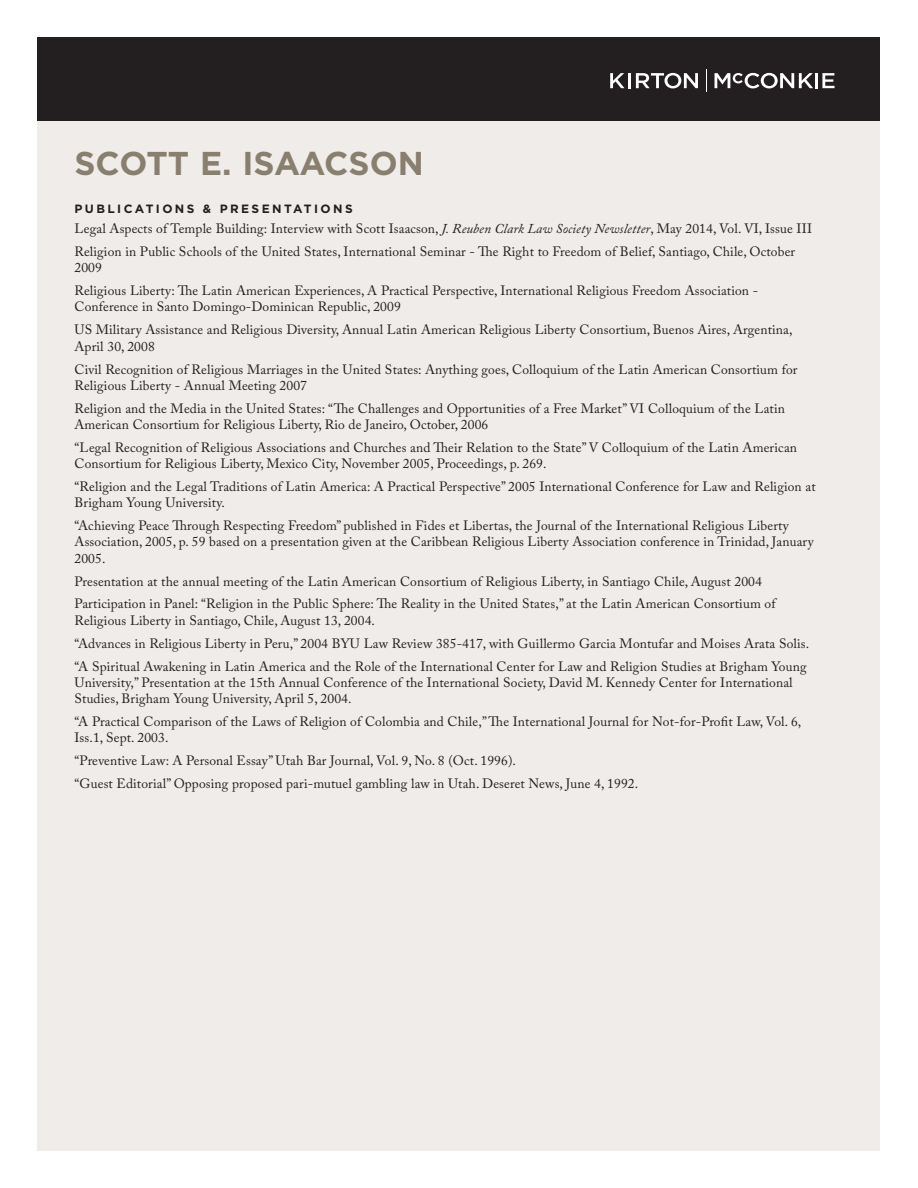
<style>
.page{position:relative;width:918px;height:1188px;background:#fff}
.page>*{position:absolute;margin:0;border:0;box-sizing:border-box;transform-origin:0 0}
.t1{font:700 33px "Gotham";color:#887f6f}
.general_copy{font:13.5px/16.2px "Adobe Caslon Pro";letter-spacing:.01em;color:#231f20}
.t2{font:700 12px "Gotham";letter-spacing:.2em;color:#231f20}
.s1{font-style:italic}
</style>
<div class="page">
<div style="left:38px;top:110px;width:842px;height:1040px;background:#efece9"></div>
<div style="left:38px;top:38px;width:842px;height:83px;background:#231f20"></div>
<svg style="left:610px;top:73px;width:15px;height:15px"></svg>
<svg style="left:636px;top:73px;width:62px;height:15px"></svg>
<hr style="left:815px;top:73px;width:3px;height:15px;background:#fff">
<svg style="left:822px;top:73px;width:13px;height:15px"></svg>
<hr style="left:628px;top:73px;width:3px;height:15px;background:#fff">
<svg style="left:715px;top:73px;width:98px;height:15px"></svg>
<svg style="left:706px;top:69px;width:1px;height:23px"></svg>
<p class="t1" style="left:75px;top:142px;width:351px">SCOTT E. ISAACSON</p>
<p class="t2" style="left:75px;top:200px;width:280px">PUBLICATIONS &amp; PRESENTATIONS</p>
<p class="general_copy" style="left:75px;top:220px;width:739px">Legal Aspects of Temple Building: Interview with Scott Isaacson, <span class="s1">J. Reuben Clark Law Society Newsletter</span>, May 2014, Vol. VI, Issue III</p>
<p class="general_copy" style="left:75px;top:243px;width:722px">Religion in Public Schools of the United States, International Seminar - The Right to Freedom of Belief, Santiago, Chile, October<br>2009</p>
<p class="general_copy" style="left:75px;top:283px;width:685px">Religious Liberty: The Latin American Experiences, A Practical Perspective, International Religious Freedom Association -<br>Conference in Santo Domingo-Dominican Republic, 2009</p>
<p class="general_copy" style="left:75px;top:322px;width:720px">US Military Assistance and Religious Diversity, Annual Latin American Religious Liberty Consortium, Buenos Aires, Argentina,<br>April 30, 2008</p>
<p class="general_copy" style="left:75px;top:361px;width:725px">Civil Recognition of Religious Marriages in the United States: Anything goes, Colloquium of the Latin American Consortium for<br>Religious Liberty - Annual Meeting 2007</p>
<p class="general_copy" style="left:75px;top:400px;width:712px">Religion and the Media in the United States: “The Challenges and Opportunities of a Free Market” VI Colloquium of the Latin<br>American Consortium for Religious Liberty, Rio de Janeiro, October, 2006</p>
<p class="general_copy" style="left:75px;top:439px;width:724px">“Legal Recognition of Religious Associations and Churches and Their Relation to the State” V Colloquium of the Latin American<br>Consortium for Religious Liberty, Mexico City, November 2005, Proceedings, p. 269.</p>
<p class="general_copy" style="left:75px;top:478px;width:743px">“Religion and the Legal Traditions of Latin America: A Practical Perspective” 2005 International Conference for Law and Religion at<br>Brigham Young University.</p>
<p class="general_copy" style="left:75px;top:517px;width:741px">“Achieving Peace Through Respecting Freedom” published in Fides et Libertas, the Journal of the International Religious Liberty<br>Association, 2005, p. 59 based on a presentation given at the Caribbean Religious Liberty Association conference in Trinidad, January<br>2005.</p>
<p class="general_copy" style="left:75px;top:573px;width:689px">Presentation at the annual meeting of the Latin American Consortium of Religious Liberty, in Santiago Chile, August 2004</p>
<p class="general_copy" style="left:75px;top:596px;width:703px">Participation in Panel: “Religion in the Public Sphere: The Reality in the United States,” at the Latin American Consortium of<br>Religious Liberty in Santiago, Chile, August 13, 2004.</p>
<p class="general_copy" style="left:75px;top:635px;width:736px">“Advances in Religious Liberty in Peru,” 2004 BYU Law Review 385-417, with Guillermo Garcia Montufar and Moises Arata Solis.</p>
<p class="general_copy" style="left:75px;top:658px;width:734px">“A Spiritual Awakening in Latin America and the Role of the International Center for Law and Religion Studies at Brigham Young<br>University,” Presentation at the 15th Annual Conference of the International Society, David M. Kennedy Center for International<br>Studies, Brigham Young University, April 5, 2004.</p>
<p class="general_copy" style="left:75px;top:713px;width:728px">“A Practical Comparison of the Laws of Religion of Colombia and Chile,” The International Journal for Not-for-Profit Law, Vol. 6,<br>Iss.1, Sept. 2003.</p>
<p class="general_copy" style="left:75px;top:752px;width:443px">“Preventive Law: A Personal Essay” Utah Bar Journal, Vol. 9, No. 8 (Oct. 1996).</p>
<p class="general_copy" style="left:75px;top:776px;width:565px">“Guest Editorial” Opposing proposed pari-mutuel gambling law in Utah. Deseret News, June 4, 1992.</p>
</div>
